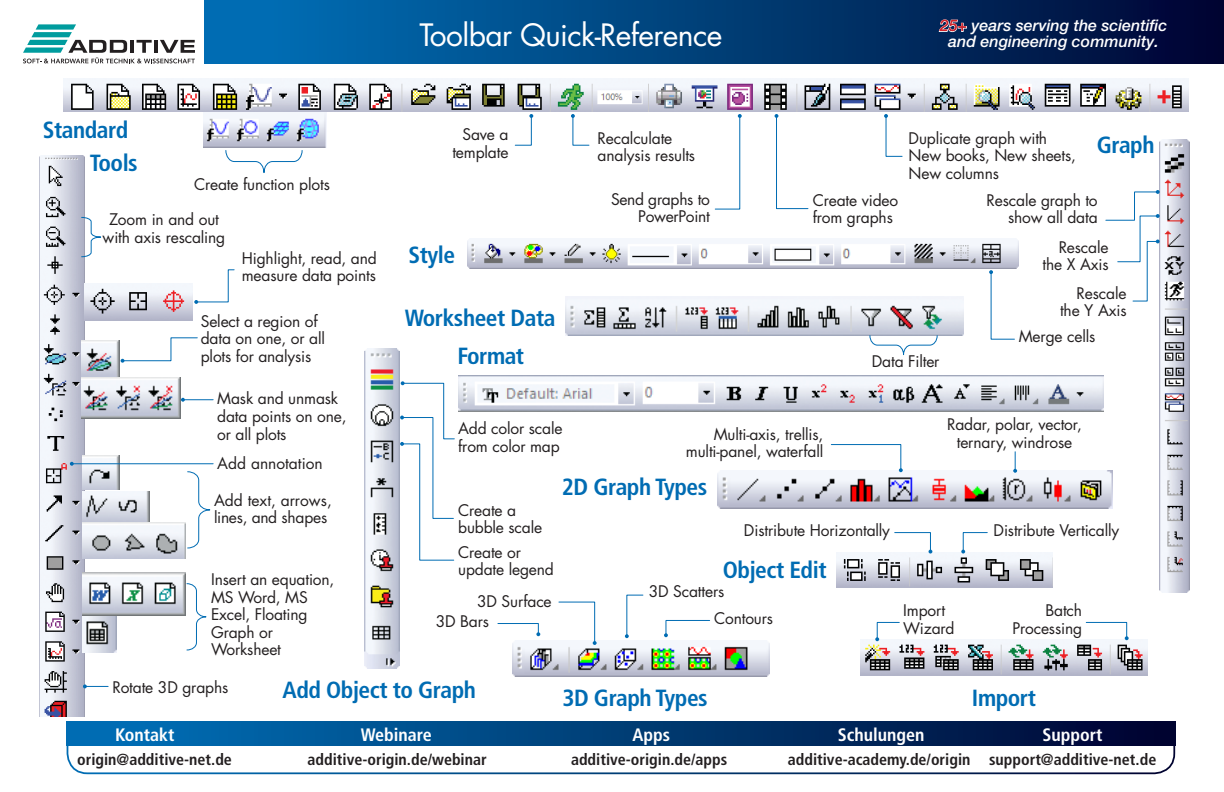
<style>
.page{position:relative;width:1224px;height:792px;background:#fff}
.page>*{position:absolute;margin:0;border:0;box-sizing:border-box;transform-origin:0 0}
.t1{font:30px "Futura";letter-spacing:-.02em;color:#fff}
.t2{font:700 condensed 23.4px "Frutiger";letter-spacing:-.02em;color:#006cb3}
.t3{font:700 condensed 18px "Frutiger";color:#fff}
.t4{font:700 condensed 16px "Frutiger";color:#231f20}
.t5{font:italic 500 16px/16px "Helvetica Neue LT Pro";color:#fff;text-align:center}
.t6{font:15.6px/17.6px "Futura";letter-spacing:-.01em;color:#231f20}
.s1{color:#d2232a}
</style>
<div class="page">
<div style="left:204px;top:0;width:1020px;height:63px;background:linear-gradient(to right,#0074ba,#000733)"></div>
<svg style="left:597px;top:375px;width:26px;height:1px"></svg>
<svg style="left:400px;top:381px;width:55px;height:180px"></svg>
<img style="left:365px;top:349px;width:34px;height:320px">
<img style="left:458px;top:376px;width:645px;height:36px">
<img style="left:717px;top:471px;width:395px;height:38px">
<svg style="left:1013px;top:452px;width:4px;height:21px"></svg>
<svg style="left:830px;top:444px;width:73px;height:28px"></svg>
<img style="left:566px;top:296px;width:397px;height:39px">
<svg style="left:869px;top:335px;width:69px;height:21px"></svg>
<img style="left:40px;top:156px;width:44px;height:561px">
<img style="left:82px;top:340px;width:38px;height:37px">
<img style="left:83px;top:615px;width:34px;height:37px">
<img style="left:83px;top:573px;width:102px;height:42px">
<img style="left:83px;top:491px;width:67px;height:32px">
<img style="left:82px;top:377px;width:99px;height:41px">
<img style="left:83px;top:523px;width:102px;height:36px">
<svg style="left:194px;top:269px;width:41px;height:35px"></svg>
<svg style="left:121px;top:337px;width:77px;height:26px"></svg>
<svg style="left:187px;top:471px;width:24px;height:78px"></svg>
<img style="left:83px;top:455px;width:36px;height:35px">
<svg style="left:81px;top:216px;width:21px;height:42px"></svg>
<hr style="left:183px;top:399px;width:30px;height:1px;background:#006cb3">
<svg style="left:181px;top:398px;width:4px;height:4px"></svg>
<hr style="left:72px;top:463px;width:141px;height:1px;background:#006cb3">
<svg style="left:70px;top:462px;width:4px;height:4px"></svg>
<svg style="left:186px;top:583px;width:21px;height:68px"></svg>
<svg style="left:83px;top:684px;width:25px;height:4px"></svg>
<img style="left:1160px;top:140px;width:30px;height:453px">
<svg style="left:1105px;top:190px;width:55px;height:112px"></svg>
<img style="left:512px;top:640px;width:258px;height:37px">
<svg style="left:664px;top:620px;width:46px;height:17px"></svg>
<svg style="left:497px;top:623px;width:43px;height:13px"></svg>
<svg style="left:558px;top:601px;width:39px;height:44px"></svg>
<svg style="left:625px;top:594px;width:19px;height:44px"></svg>
<svg style="left:989px;top:270px;width:26px;height:70px"></svg>
<img style="left:467px;top:239px;width:551px;height:30px">
<svg style="left:938px;top:19px;width:29px;height:14px"></svg>
<img style="left:861px;top:640px;width:286px;height:35px">
<svg style="left:875px;top:621px;width:25px;height:20px"></svg>
<svg style="left:1085px;top:621px;width:44px;height:19px"></svg>
<img style="left:836px;top:552px;width:216px;height:36px">
<svg style="left:961px;top:532px;width:27px;height:22px"></svg>
<svg style="left:894px;top:532px;width:38px;height:22px"></svg>
<img style="left:63px;top:78px;width:1125px;height:33px">
<svg style="left:571px;top:114px;width:19px;height:32px"></svg>
<svg style="left:884px;top:114px;width:19px;height:43px"></svg>
<svg style="left:514px;top:114px;width:19px;height:32px"></svg>
<svg style="left:714px;top:114px;width:28px;height:96px"></svg>
<svg style="left:775px;top:114px;width:34px;height:96px"></svg>
<img style="left:203px;top:112px;width:123px;height:35px">
<svg style="left:225px;top:150px;width:78px;height:23px"></svg>
<img style="left:84px;top:283px;width:109px;height:37px">
<div style="left:67px;top:722px;width:1108px;height:24px;background:linear-gradient(to right,#0074ba,#000431)"></div>
<div style="left:67px;top:726px;width:1108px;height:48px;border:2px solid #fff;border-radius:20px"></div>
<svg style="left:23px;top:24px;width:172px;height:39px"></svg>
<h2 class="t2" style="left:43px;top:116px;width:87px">Standard</h2>
<h2 class="t2" style="left:90px;top:149px;width:50px">Tools</h2>
<p class="t6" style="left:194px;top:175px;width:137px">Create function plots</p>
<p class="t6" style="left:103px;top:210px;width:124px;text-align:center">Zoom in and out with axis rescaling</p>
<p class="t6" style="left:242px;top:249px;width:137px">Highlight, read, and measure data points</p>
<p class="t6" style="left:201px;top:312px;width:126px">Select a region of data on one, or all plots for analysis</p>
<p class="t6" style="left:217px;top:390px;width:131px">Mask and unmask data points on one, or all plots</p>
<p class="t6" style="left:217px;top:454px;width:107px">Add annotation</p>
<p class="t6" style="left:214px;top:491px;width:119px">Add text, arrows, lines, and shapes</p>
<p class="t6" style="left:211px;top:570px;width:125px">Insert an equation,<br>MS Word, MS<br>Excel, Floating<br>Graph or<br>Worksheet</p>
<h1 class="t1" style="left:419px;top:15px;width:304px">Toolbar Quick-Reference</h1>
<p class="t5" style="left:940px;top:18px;width:229px"><span class="s1">25+</span> years serving the scientific and engineering community.</p>
<p class="t6" style="left:452px;top:125px;width:58px;text-align:right">Save a template</p>
<p class="t6" style="left:598px;top:129px;width:99px">Recalculate analysis results</p>
<p class="t6" style="left:611px;top:190px;width:100px;text-align:right">Send graphs to<br>PowerPoint</p>
<p class="t6" style="left:813px;top:191px;width:87px">Create video from graphs</p>
<h2 class="t2" style="left:409px;top:241px;width:48px">Style</h2>
<h2 class="t2" style="left:405px;top:304px;width:152px">Worksheet Data</h2>
<p class="t6" style="left:909px;top:129px;width:169px">Duplicate graph with<br>New books, New sheets,<br>New columns</p>
<h2 class="t2" style="left:1097px;top:131px;width:59px">Graph</h2>
<p class="t6" style="left:987px;top:191px;width:113px;text-align:right">Rescale graph to show all data</p>
<p class="t6" style="left:1043px;top:238px;width:68px;text-align:right">Rescale the X Axis</p>
<p class="t6" style="left:1060px;top:284px;width:68px;text-align:right">Rescale the Y Axis</p>
<h2 class="t2" style="left:457px;top:342px;width:68px">Format</h2>
<p class="t6" style="left:458px;top:419px;width:106px">Add color scale from color map</p>
<p class="t6" style="left:872px;top:353px;width:69px">Data Filter</p>
<p class="t6" style="left:1019px;top:327px;width:78px">Merge cells</p>
<p class="t6" style="left:686px;top:425px;width:139px;text-align:right">Multi-axis, trellis, multi-panel, waterfall</p>
<p class="t6" style="left:947px;top:415px;width:136px;text-align:center">Radar, polar, vector, ternary, windrose</p>
<h2 class="t2" style="left:562px;top:473px;width:147px">2D Graph Types</h2>
<p class="t6" style="left:458px;top:501px;width:86px">Create a bubble scale</p>
<p class="t6" style="left:458px;top:543px;width:97px">Create or update legend</p>
<p class="t6" style="left:744px;top:522px;width:148px">Distribute Horizontally</p>
<p class="t6" style="left:994px;top:522px;width:127px">Distribute Vertically</p>
<h2 class="t2" style="left:723px;top:556px;width:105px">Object Edit</h2>
<p class="t6" style="left:477px;top:592px;width:76px">3D Surface</p>
<p class="t6" style="left:714px;top:578px;width:61px;line-height:27.2px;text-indent:-65px">3D Scatters<br>Contours</p>
<p class="t6" style="left:1012px;top:602px;width:71px;text-align:right">Batch<br>Processing</p>
<p class="t6" style="left:903px;top:602px;width:53px">Import<br>Wizard</p>
<p class="t6" style="left:436px;top:613px;width:55px">3D Bars</p>
<p class="t6" style="left:112px;top:678px;width:118px">Rotate 3D graphs</p>
<h2 class="t2" style="left:283px;top:676px;width:195px">Add Object to Graph</h2>
<h2 class="t2" style="left:562px;top:684px;width:147px">3D Graph Types</h2>
<h2 class="t2" style="left:972px;top:684px;width:65px">Import</h2>
<p class="t3" style="left:115px;top:724px;width:61px">Kontakt</p>
<p class="t3" style="left:361px;top:724px;width:73px">Webinare</p>
<p class="t3" style="left:632px;top:724px;width:39px">Apps</p>
<p class="t3" style="left:838px;top:724px;width:88px">Schulungen</p>
<p class="t3" style="left:1043px;top:724px;width:62px">Support</p>
<p class="t4" style="left:77px;top:750px;width:156px">origin@additive-net.de</p>
<p class="t4" style="left:308px;top:750px;width:181px">additive-origin.de/webinar</p>
<p class="t4" style="left:571px;top:750px;width:158px">additive-origin.de/apps</p>
<p class="t4" style="left:788px;top:750px;width:370px">additive-academy.de/origin support@additive-net.de</p>
</div>
